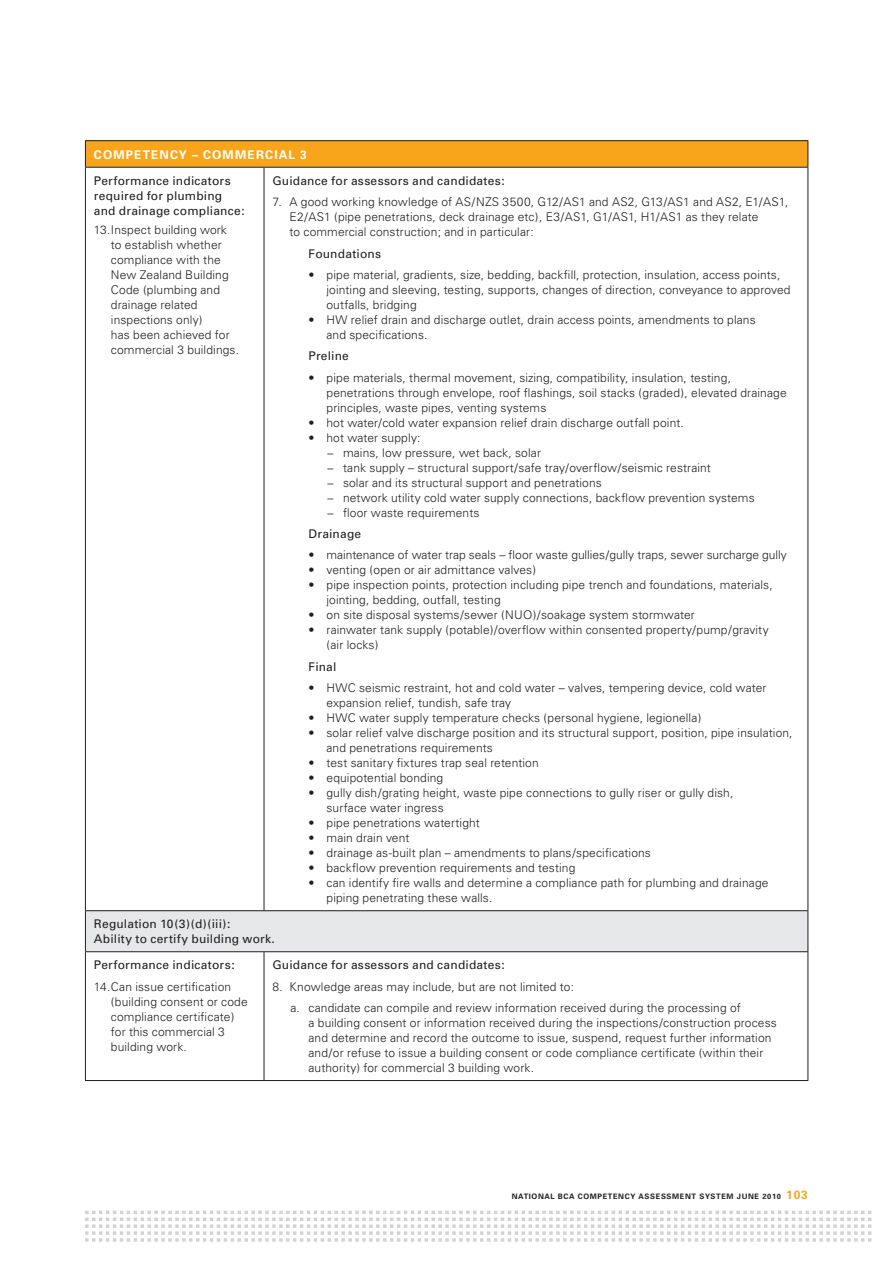
<style>
.page{position:relative;width:893px;height:1263px;background:#fff}
.page>*{position:absolute;margin:0;border:0;box-sizing:border-box;transform-origin:0 0}
.t1{font:300 12px/15px "Univers";letter-spacing:.01em;color:#231f20}
.t2{font:12px/15px "Univers";letter-spacing:.015em;color:#231f20}
.t3{font:700 12px "Univers";letter-spacing:.09em;color:#fff}
.t4{font:700 7.5px "Univers";letter-spacing:.08em;color:#231f20}
.s1{font-size:12px;color:#f9a51b}
</style>
<div class="page">
<svg style="left:85px;top:1210px;width:786px;height:32px"></svg>
<div style="left:85px;top:141px;width:723px;height:26px;background:#f9a51b"></div>
<div style="left:85px;top:911px;width:723px;height:41px;background:#e6e7e9"></div>
<hr style="left:85px;top:140px;width:179px;height:1px;background:#231f20">
<svg style="left:85px;top:141px;width:1px;height:26px"></svg>
<hr style="left:264px;top:140px;width:544px;height:1px;background:#231f20">
<svg style="left:807px;top:141px;width:1px;height:26px"></svg>
<hr style="left:85px;top:167px;width:179px;height:1px;background:#231f20">
<hr style="left:264px;top:167px;width:544px;height:1px;background:#231f20">
<hr style="left:85px;top:168px;width:1px;height:742px;background:#231f20">
<hr style="left:264px;top:168px;width:1px;height:742px;background:#231f20">
<hr style="left:807px;top:168px;width:1px;height:742px;background:#231f20">
<hr style="left:85px;top:910px;width:179px;height:1px;background:#231f20">
<hr style="left:85px;top:911px;width:1px;height:40px;background:#231f20">
<hr style="left:264px;top:910px;width:544px;height:1px;background:#231f20">
<hr style="left:807px;top:911px;width:1px;height:40px;background:#231f20">
<hr style="left:85px;top:951px;width:179px;height:1px;background:#231f20">
<hr style="left:85px;top:952px;width:1px;height:128px;background:#231f20">
<hr style="left:264px;top:951px;width:544px;height:1px;background:#231f20">
<hr style="left:264px;top:952px;width:1px;height:128px;background:#231f20">
<hr style="left:807px;top:952px;width:1px;height:128px;background:#231f20">
<hr style="left:85px;top:1080px;width:179px;height:1px;background:#231f20">
<hr style="left:264px;top:1080px;width:544px;height:1px;background:#231f20">
<p class="t3" style="left:94px;top:147px;width:214px">COMPETENCY – COMMERCIAL 3</p>
<p class="t2" style="left:94px;top:173px;width:152px">Performance indicators required for plumbing and drainage compliance:</p>
<p class="t1" style="left:111px;top:222px;width:130px;text-indent:-17px">13. Inspect building work to establish whether compliance with the<br>New Zealand Building<br>Code (plumbing and drainage related inspections only)<br>has been achieved for commercial 3 buildings.</p>
<p class="t2" style="left:273px;top:173px;width:234px">Guidance for assessors and candidates:</p>
<p class="t1" style="left:290px;top:194px;width:500px;text-indent:-17px">7. A good working knowledge of AS/NZS 3500, G12/AS1 and AS2, G13/AS1 and AS2, E1/AS1,<br>E2/AS1 (pipe penetrations, deck drainage etc), E3/AS1, G1/AS1, H1/AS1 as they relate<br>to commercial construction; and in particular:</p>
<p class="t2" style="left:309px;top:246px;width:74px">Foundations</p>
<p class="t1" style="left:327px;top:267px;width:466px;text-indent:-18px">• pipe material, gradients, size, bedding, backfill, protection, insulation, access points, jointing and sleeving, testing, supports, changes of direction, conveyance to approved outfalls, bridging</p>
<p class="t1" style="left:327px;top:312px;width:431px;text-indent:-18px">• HW relief drain and discharge outlet, drain access points, amendments to plans and specifications.</p>
<p class="t2" style="left:309px;top:349px;width:42px">Preline</p>
<p class="t1" style="left:327px;top:370px;width:462px;text-indent:-18px">• pipe materials, thermal movement, sizing, compatibility, insulation, testing, penetrations through envelope, roof flashings, soil stacks (graded), elevated drainage principles, waste pipes, venting systems</p>
<p class="t1" style="left:309px;top:415px;width:377px">• hot water/cold water expansion relief drain discharge outfall point.</p>
<p class="t1" style="left:327px;top:430px;width:430px;text-indent:-18px">• hot water supply:<br>− mains, low pressure, wet back, solar<br>− tank supply – structural support/safe tray/overflow/seismic restraint<br>− solar and its structural support and penetrations<br>− network utility cold water supply connections, backflow prevention systems − floor waste requirements</p>
<p class="t2" style="left:309px;top:526px;width:54px">Drainage</p>
<p class="t1" style="left:309px;top:548px;width:480px">• maintenance of water trap seals – floor waste gullies/gully traps, sewer surcharge gully</p>
<p class="t1" style="left:308px;top:563px;width:229px">• venting (open or air admittance valves)</p>
<p class="t1" style="left:326px;top:578px;width:448px;text-indent:-18px">• pipe inspection points, protection including pipe trench and foundations, materials, jointing, bedding, outfall, testing</p>
<p class="t1" style="left:308px;top:608px;width:388px">• on site disposal systems/sewer (NUO)/soakage system stormwater</p>
<p class="t1" style="left:327px;top:623px;width:444px;text-indent:-18px">• rainwater tank supply (potable)/overflow within consented property/pump/gravity (air locks)</p>
<p class="t2" style="left:309px;top:659px;width:29px">Final</p>
<p class="t1" style="left:327px;top:680px;width:441px;text-indent:-18px">• HWC seismic restraint, hot and cold water – valves, tempering device, cold water expansion relief, tundish, safe tray</p>
<p class="t1" style="left:309px;top:710px;width:394px">• HWC water supply temperature checks (personal hygiene, legionella)</p>
<p class="t1" style="left:327px;top:725px;width:468px;text-indent:-18px">• solar relief valve discharge position and its structural support, position, pipe insulation, and penetrations requirements</p>
<p class="t1" style="left:309px;top:755px;width:232px">• test sanitary fixtures trap seal retention</p>
<p class="t1" style="left:309px;top:770px;width:136px">• equipotential bonding</p>
<p class="t1" style="left:327px;top:785px;width:408px;text-indent:-18px">• gully dish/grating height, waste pipe connections to gully riser or gully dish, surface water ingress</p>
<p class="t1" style="left:309px;top:815px;width:173px">• pipe penetrations watertight</p>
<p class="t1" style="left:309px;top:830px;width:102px">• main drain vent</p>
<p class="t1" style="left:309px;top:845px;width:344px">• drainage as-built plan – amendments to plans/specifications</p>
<p class="t1" style="left:309px;top:860px;width:268px">• backflow prevention requirements and testing</p>
<p class="t1" style="left:327px;top:875px;width:443px;text-indent:-18px">• can identify fire walls and determine a compliance path for plumbing and drainage piping penetrating these walls.</p>
<p class="t2" style="left:94px;top:917px;width:183px">Regulation 10(3)(d)(iii):<br>Ability to certify building work.</p>
<p class="t2" style="left:94px;top:958px;width:142px">Performance indicators:</p>
<p class="t1" style="left:111px;top:979px;width:138px;text-indent:-17px">14. Can issue certification (building consent or code compliance certificate) for this commercial 3 building work.</p>
<p class="t2" style="left:273px;top:958px;width:234px">Guidance for assessors and candidates:</p>
<p class="t1" style="left:291px;top:976px;width:452px;line-height:21.3px;text-indent:-18px">8. Knowledge areas may include, but are not limited to:<br>a. candidate can compile and review information received during the processing of</p>
<p class="t1" style="left:309px;top:1015px;width:470px">a building consent or information received during the inspections/construction process and determine and record the outcome to issue, suspend, request further information and/or refuse to issue a building consent or code compliance certificate (within their authority) for commercial 3 building work.</p>
<p class="t4" style="left:512px;top:1192px;width:298px">NATIONAL BCA COMPETENCY ASSESSMENT SYSTEM JUNE 2010 <span class="s1">103</span></p>
</div>
